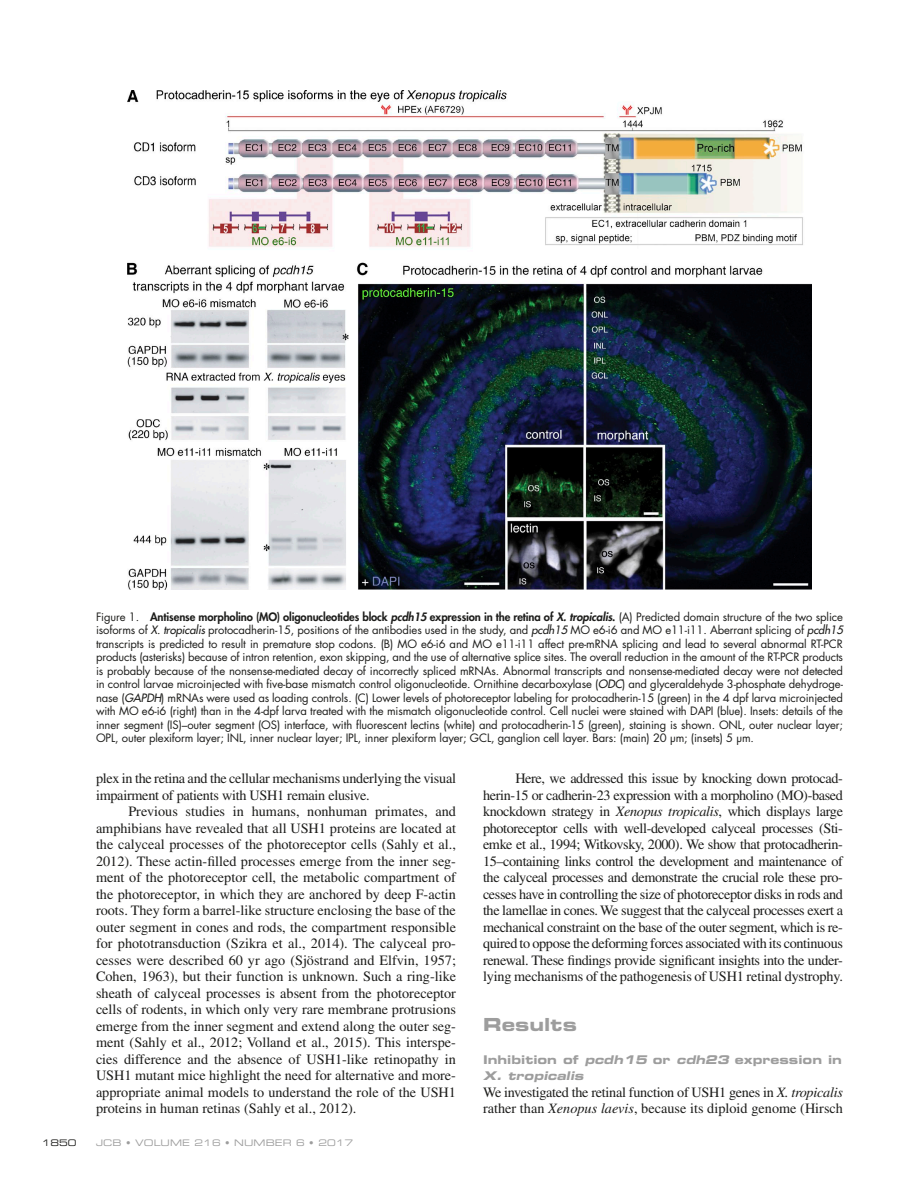
<style>
.page{position:relative;width:918px;height:1188px;background:#fff}
.page>*{position:absolute;margin:0;border:0;box-sizing:border-box;transform-origin:0 0}
.t1{font:18px "Eurostile LT Std Bold Ex 2";letter-spacing:.005em;color:#9d9d9d}
.t2{font:14.25px/16.5px "Times LT Std";letter-spacing:-.02em;color:#1d1d1b}
.t3{font:12px/16.5px "Eurostile LT Std Bold Ex 2";color:#9d9d9d}
.t4{font:11.25px/13.5px "Futura Std";letter-spacing:-.01em;color:#1d1d1b;text-align:justify}
.t5{font:9px "Eurostile LT Std Ex 2";letter-spacing:.01em;color:#9d9d9d}
.t6{font:9px "Eurostile LT Std Ex 2";color:#1d1d1b}
.s1{font-weight:800}
.s2{font-weight:800;font-style:italic}
.s3{font-weight:500;font-style:italic}
.s4{font-style:italic}
</style>
<div class="page">
<img style="left:127px;top:90px;width:685px;height:499px">
<p class="t4" style="left:96px;top:610px;width:749px">Figure 1. <span class="s1">Antisense morpholino (MO) oligonucleotides block</span> <span class="s2">pcdh15</span> <span class="s1">expression in the retina of</span> <span class="s2">X. tropicalis</span><span class="s1">.</span> (A) Predicted domain structure of the two splice isoforms of <span class="s3">X. tropicalis</span> protocadherin-15, positions of the antibodies used in the study, and <span class="s3">pcdh15</span> MO e6-i6 and MO e11-i11. Aberrant splicing of <span class="s3">pcdh15 </span>transcripts is predicted to result in premature stop codons. (B) MO e6-i6 and MO e11-i11 affect pre-mRNA splicing and lead to several abnormal RT-PCR products (asterisks) because of intron retention, exon skipping, and the use of alternative splice sites. The overall reduction in the amount of the RT-PCR products is probably because of the nonsense-mediated decay of incorrectly spliced mRNAs. Abnormal transcripts and nonsense-mediated decay were not detected in control larvae microinjected with five-base mismatch control oligonucleotide. Ornithine decarboxylase (<span class="s3">ODC</span>) and glyceraldehyde 3-phosphate dehydroge&shy;nase (<span class="s3">GAPDH</span>) mRNAs were used as loading controls. (C) Lower levels of photoreceptor labeling for protocadherin-15 (green) in the 4 dpf larva microinjected with MO e6-i6 (right) than in the 4-dpf larva treated with the mismatch oligonucleotide control. Cell nuclei were stained with DAPI (blue). Insets: details of the inner segment (IS)–outer segment (OS) interface, with fluorescent lectins (white) and protocadherin-15 (green), staining is shown. ONL, outer nuclear layer; OPL, outer plexiform layer; INL, inner nuclear layer; IPL, inner plexiform layer; GCL, ganglion cell layer. Bars: (main) 20 µm; (insets) 5 µm.</p>
<p class="t2" style="left:96px;top:770px;width:362px">plex in the retina and the cellular mechanisms underlying the visual impairment of patients with USH1 remain elusive.</p>
<p class="t2" style="left:96px;top:803px;width:362px;text-align:justify;text-indent:32px">Previous studies in humans, nonhuman primates, and amphibians have revealed that all USH1 proteins are located at the calyceal processes of the photoreceptor cells (Sahly et al., 2012). These actin-filled processes emerge from the inner seg&shy;ment of the photoreceptor cell, the metabolic compartment of the photoreceptor, in which they are anchored by deep F-actin roots. They form a barrel-like structure enclosing the base of the outer segment in cones and rods, the compartment responsible for phototransduction (Szikra et al., 2014). The calyceal pro&shy;cesses were described 60 yr ago (Sjöstrand and Elfvin, 1957; Cohen, 1963), but their function is unknown. Such a ring-like sheath of calyceal processes is absent from the photoreceptor cells of rodents, in which only very rare membrane protrusions emerge from the inner segment and extend along the outer seg&shy;ment (Sahly et al., 2012; Volland et al., 2015). This interspe&shy;cies difference and the absence of USH1-like retinopathy in USH1 mutant mice highlight the need for alternative and more&shy;appropriate animal models to understand the role of the USH1 proteins in human retinas (Sahly et al., 2012).</p>
<p class="t6" style="left:42px;top:1136px;width:36px">1850</p>
<p class="t5" style="left:96px;top:1136px;width:259px">JCB • VOLUME 216 • NUMBER 6 • 2017</p>
<p class="t2" style="left:483px;top:770px;width:362px;text-align:justify;text-indent:32px">Here, we addressed this issue by knocking down protocad&shy;herin-15 or cadherin-23 expression with a morpholino (MO)-based knockdown strategy in <span class="s4">Xenopus tropicalis</span>, which displays large photoreceptor cells with well-developed calyceal processes (Sti&shy;emke et al., 1994; Witkovsky, 2000). We show that protocadherin-15–containing links control the development and maintenance of the calyceal processes and demonstrate the crucial role these pro&shy;cesses have in controlling the size of photoreceptor disks in rods and the lamellae in cones. We suggest that the calyceal processes exert a mechanical constraint on the base of the outer segment, which is re&shy;quired to oppose the deforming forces associated with its continuous renewal. These findings provide significant insights into the under&shy;lying mechanisms of the pathogenesis of USH1 retinal dystrophy.</p>
<p class="t1" style="left:483px;top:1011px;width:95px">Results</p>
<p class="t3" style="left:483px;top:1051px;width:360px">Inhibition of <span class="s4">pcdh15</span> or <span class="s4">cdh23</span> expression in<br><span class="s4">X. tropicalis</span></p>
<p class="t2" style="left:483px;top:1083px;width:361px">We investigated the retinal function of USH1 genes in <span class="s4">X. tropicalis </span>rather than <span class="s4">Xenopus laevis</span>, because its diploid genome (Hirsch</p>
</div>
